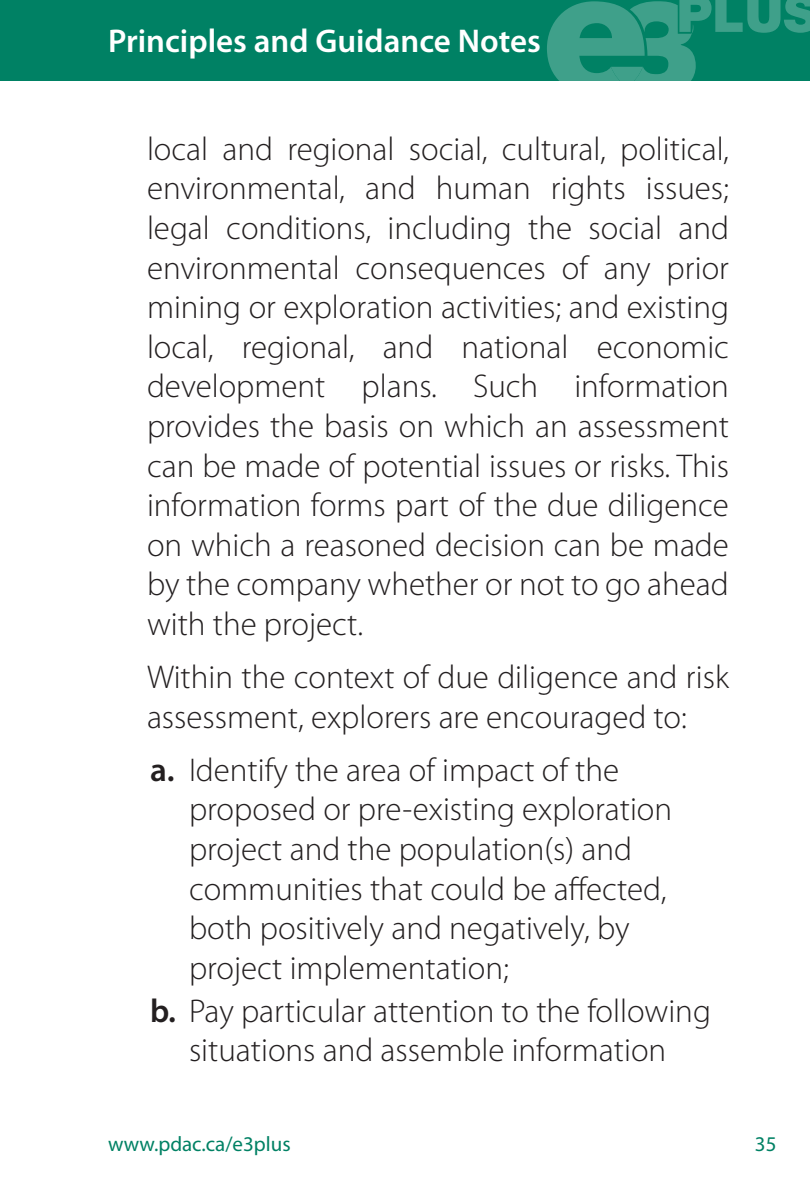
<style>
.page{position:relative;width:810px;height:1188px;background:#fff}
.page>*{position:absolute;margin:0;border:0;box-sizing:border-box;transform-origin:0 0}
.t1{font:300 33px/39.6px "Myriad Pro";color:#231f20}
.t2{font:600 33px "Myriad Pro";color:#fff}
.t3{font:21px "Myriad Pro";color:#008164}
.s1{font-weight:600}
</style>
<div class="page">
<div style="left:0;top:0;width:810px;height:81px;background:#008164"></div>
<svg style="left:547px;top:0;width:263px;height:81px"></svg>
<p class="t2" style="left:108px;top:22px;width:434px">Principles and Guidance Notes</p>
<p class="t1" style="left:147px;top:130px;width:584px;text-align:justify">local and regional social, cultural, political, environmental, and human rights issues; legal conditions, including the social and environmental consequences of any prior mining or exploration activities; and existing local, regional, and national economic development plans. Such information provides the basis on which an assessment can be made of potential issues or risks. This information forms part of the due diligence on which a reasoned decision can be made by the company whether or not to go ahead with the project.</p>
<p class="t1" style="left:147px;top:658px;width:583px">Within the context of due diligence and risk assessment, explorers are encouraged to:</p>
<p class="t1" style="left:189px;top:750px;width:485px;text-indent:-39px"><span class="s1">a.</span> Identify the area of impact of the proposed or pre-existing exploration project and the population(s) and communities that could be affected, both positively and negatively, by project implementation;</p>
<p class="t1" style="left:150px;top:992px;width:562px;text-align:center"><span class="s1">b.</span> Pay particular attention to the following situations and assemble information</p>
<p class="t3" style="left:108px;top:1133px;width:184px">www.pdac.ca/e3plus</p>
<p class="t3" style="left:755px;top:1133px;width:23px">35</p>
</div>
